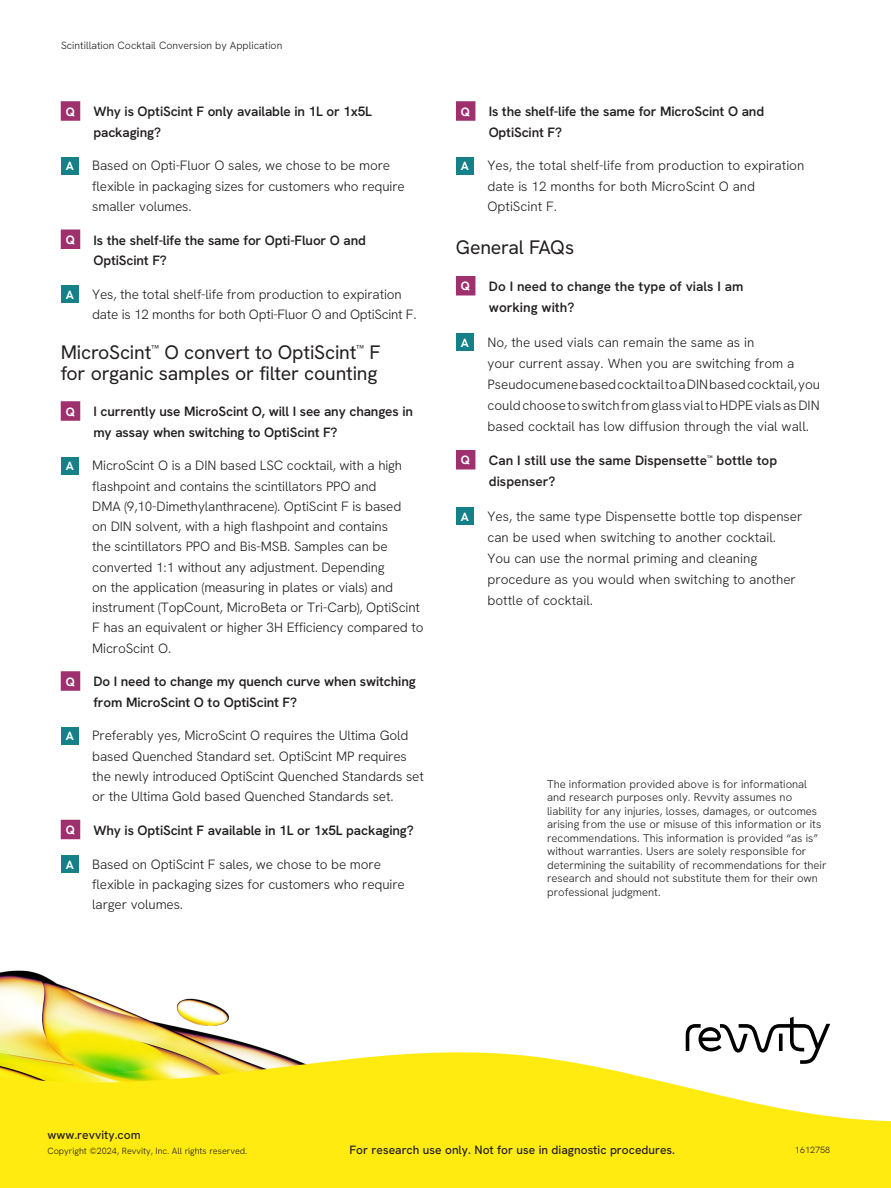
<style>
.page{position:relative;width:891px;height:1188px;background:#fff}
.page>*{position:absolute;margin:0;border:0;box-sizing:border-box;transform-origin:0 0}
.Intro_Subhead{font:19.5px/20.2px "Hanken Grotesk";letter-spacing:-.01em;color:#231f20}
.t1{font:300 13.5px/20.2px "Hanken Grotesk";letter-spacing:-.01em;color:#231f20}
.t2{font:600 13.5px/20.2px "Hanken Grotesk";letter-spacing:-.01em;color:#231f20}
.Signoff_Address{font:500 12px "Hanken Grotesk";color:#231f20}
.t3{font:700 12px "Hanken Grotesk";color:#fff}
.t4{font:300 11.25px/13.5px "Hanken Grotesk";color:#231f20}
.t5{font:300 10.5px "Hanken Grotesk";color:#231f20}
.t6{font:500 10.5px "Hanken Grotesk";letter-spacing:.05em;color:#231f20}
.t7{font:300 9px "Hanken Grotesk";color:#231f20}
</style>
<div class="page">
<div style="left:62px;top:102px;width:18px;height:18px;background:#9e306e"></div>
<div style="left:61px;top:101px;width:19px;height:20px;border:2px solid #9e306e"></div>
<div style="left:61px;top:157px;width:18px;height:18px;background:#148087"></div>
<div style="left:62px;top:230px;width:18px;height:18px;background:#9e306e"></div>
<div style="left:61px;top:230px;width:19px;height:19px;border:2px solid #9e306e"></div>
<div style="left:61px;top:285px;width:18px;height:18px;background:#148087"></div>
<div style="left:62px;top:402px;width:18px;height:18px;background:#9e306e"></div>
<div style="left:61px;top:401px;width:19px;height:20px;border:2px solid #9e306e"></div>
<div style="left:61px;top:457px;width:18px;height:18px;background:#148087"></div>
<div style="left:62px;top:672px;width:18px;height:18px;background:#9e306e"></div>
<div style="left:61px;top:671px;width:19px;height:20px;border:2px solid #9e306e"></div>
<div style="left:61px;top:727px;width:18px;height:18px;background:#148087"></div>
<div style="left:62px;top:820px;width:18px;height:18px;background:#9e306e"></div>
<div style="left:61px;top:820px;width:19px;height:19px;border:2px solid #9e306e"></div>
<div style="left:61px;top:855px;width:18px;height:18px;background:#148087"></div>
<img style="left:0;top:970px;width:265px;height:79px">
<svg style="left:0;top:1049px;width:891px;height:139px;background:#fcec2f"></svg>
<svg style="left:686px;top:1017px;width:144px;height:47px"></svg>
<div style="left:457px;top:102px;width:18px;height:18px;background:#9e306e"></div>
<div style="left:456px;top:101px;width:19px;height:20px;border:2px solid #9e306e"></div>
<div style="left:456px;top:157px;width:18px;height:18px;background:#148087"></div>
<div style="left:457px;top:277px;width:18px;height:18px;background:#9e306e"></div>
<div style="left:456px;top:276px;width:19px;height:20px;border:2px solid #9e306e"></div>
<div style="left:456px;top:333px;width:18px;height:18px;background:#148087"></div>
<div style="left:457px;top:451px;width:18px;height:18px;background:#9e306e"></div>
<div style="left:456px;top:450px;width:19px;height:20px;border:2px solid #9e306e"></div>
<div style="left:456px;top:507px;width:18px;height:18px;background:#148087"></div>
<p class="t5" style="left:61px;top:39px;width:223px">Scintillation Cocktail Conversion by Application</p>
<p class="t3" style="left:66px;top:104px;width:11px">Q</p>
<p class="t2" style="left:93px;top:101px;width:280px">Why is OptiScint F only available in 1L or 1x5L packaging?</p>
<p class="t3" style="left:66px;top:158px;width:10px">A</p>
<p class="t1" style="left:92px;top:155px;width:314px">Based on Opti-Fluor O sales, we chose to be more flexible in packaging sizes for customers who require smaller volumes.</p>
<p class="t3" style="left:66px;top:232px;width:11px">Q</p>
<p class="t2" style="left:93px;top:229px;width:274px">Is the shelf-life the same for Opti-Fluor O and<br>OptiScint F?</p>
<p class="t3" style="left:66px;top:287px;width:10px">A</p>
<p class="t1" style="left:92px;top:283px;width:326px">Yes, the total shelf-life from production to expiration date is 12 months for both Opti-Fluor O and OptiScint F.</p>
<p class="Intro_Subhead" style="left:61px;top:342px;width:321px">MicroScint<sup>™</sup> O convert to OptiScint<sup>™</sup> F for organic samples or filter counting</p>
<p class="t3" style="left:66px;top:404px;width:11px">Q</p>
<p class="t2" style="left:93px;top:401px;width:321px">I currently use MicroScint O, will I see any changes in my assay when switching to OptiScint F?</p>
<p class="t3" style="left:66px;top:458px;width:10px">A</p>
<p class="t1" style="left:92px;top:455px;width:333px">MicroScint O is a DIN based LSC cocktail, with a high flashpoint and contains the scintillators PPO and<br>DMA (9,10-Dimethylanthracene). OptiScint F is based<br>on DIN solvent, with a high flashpoint and contains<br>the scintillators PPO and Bis-MSB. Samples can be converted 1:1 without any adjustment. Depending<br>on the application (measuring in plates or vials) and instrument (TopCount, MicroBeta or Tri-Carb), OptiScint F has an equivalent or higher 3H Efficiency compared to MicroScint O.</p>
<p class="t3" style="left:66px;top:674px;width:11px">Q</p>
<p class="t2" style="left:93px;top:671px;width:324px">Do I need to change my quench curve when switching from MicroScint O to OptiScint F?</p>
<p class="t3" style="left:66px;top:728px;width:10px">A</p>
<p class="t1" style="left:92px;top:725px;width:333px">Preferably yes, MicroScint O requires the Ultima Gold based Quenched Standard set. OptiScint MP requires the newly introduced OptiScint Quenched Standards set or the Ultima Gold based Quenched Standards set.</p>
<p class="t3" style="left:66px;top:822px;width:11px">Q</p>
<p class="t2" style="left:93px;top:820px;width:322px">Why is OptiScint F available in 1L or 1x5L packaging?</p>
<p class="t3" style="left:66px;top:857px;width:10px">A</p>
<p class="t1" style="left:92px;top:853px;width:314px">Based on OptiScint F sales, we chose to be more flexible in packaging sizes for customers who require larger volumes.</p>
<p class="t3" style="left:461px;top:104px;width:11px">Q</p>
<p class="t2" style="left:489px;top:101px;width:277px">Is the shelf-life the same for MicroScint O and<br>OptiScint F?</p>
<p class="t3" style="left:461px;top:158px;width:10px">A</p>
<p class="t1" style="left:487px;top:155px;width:318px">Yes, the total shelf-life from production to expiration date is 12 months for both MicroScint O and<br>OptiScint F.</p>
<p class="Intro_Subhead" style="left:456px;top:236px;width:120px">General FAQs</p>
<p class="t3" style="left:461px;top:278px;width:11px">Q</p>
<p class="t2" style="left:489px;top:276px;width:256px;line-height:21px">Do I need to change the type of vials I am working with?</p>
<p class="t3" style="left:461px;top:335px;width:10px">A</p>
<p class="t1" style="left:487px;top:331px;width:334px;line-height:21px">No, the used vials can remain the same as in<br>your current assay. When you are switching from a Pseudocumene based cocktail to a DIN based cocktail, you could choose to switch from glass vial to HDPE vials as DIN based cocktail has low diffusion through the vial wall.</p>
<p class="t3" style="left:461px;top:452px;width:11px">Q</p>
<p class="t2" style="left:489px;top:450px;width:290px;line-height:21px">Can I still use the same Dispensette<sup>™</sup> bottle top dispenser?</p>
<p class="t3" style="left:461px;top:509px;width:10px">A</p>
<p class="t1" style="left:487px;top:505px;width:317px;line-height:21px">Yes, the same type Dispensette bottle top dispenser can be used when switching to another cocktail.<br>You can use the normal priming and cleaning procedure as you would when switching to another bottle of cocktail.</p>
<p class="t4" style="left:547px;top:777px;width:281px">The information provided above is for informational and research purposes only. Revvity assumes no liability for any injuries, losses, damages, or outcomes arising from the use or misuse of this information or its recommendations. This information is provided “as is” without warranties. Users are solely responsible for determining the suitability of recommendations for their research and should not substitute them for their own professional judgment.</p>
<p class="Signoff_Address" style="left:47px;top:1127px;width:95px">www.revvity.com</p>
<p class="t7" style="left:47px;top:1145px;width:202px">Copyright ©2024, Revvity, Inc. All rights reserved.</p>
<p class="Signoff_Address" style="left:350px;top:1142px;width:327px">For research use only. Not for use in diagnostic procedures.</p>
<p class="t7" style="left:795px;top:1144px;width:37px">1612758</p>
<p class="t6" style="left:61px;top:1147px;width:90px">www.revvity.com</p>
<p class="t5" style="left:825px;top:1145px;width:7px">3</p>
</div>
